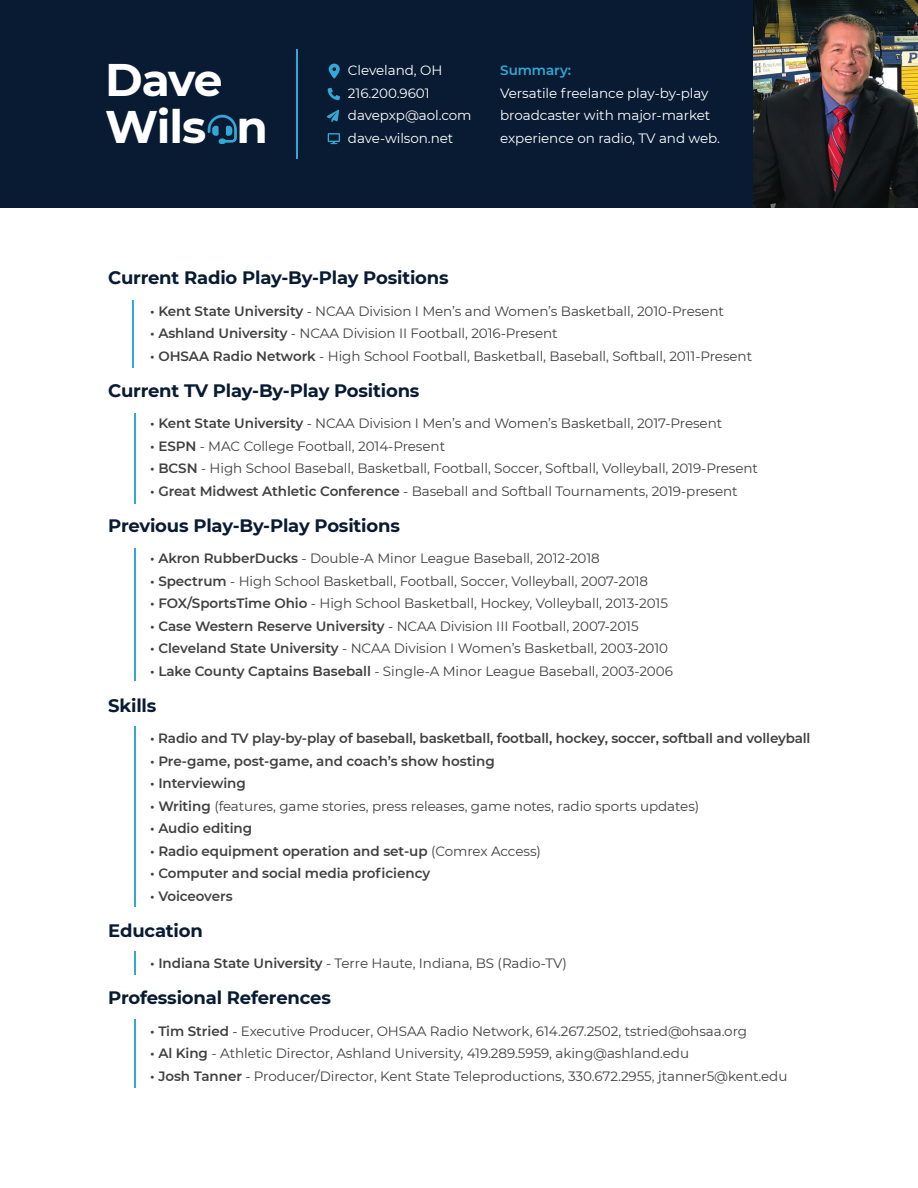
<style>
.page{position:relative;width:918px;height:1188px;background:#fff}
.page>*{position:absolute;margin:0;border:0;box-sizing:border-box;transform-origin:0 0}
.t1{font:700 45.6px/47px "Montserrat";letter-spacing:-.03em;color:#fff}
.t2{font:700 18px "Montserrat";letter-spacing:-.01em;color:#081b33}
.t3{font:13.5px "Montserrat";letter-spacing:-.005em;color:#404040}
.t4{font:600 13.5px "Montserrat";letter-spacing:-.005em;color:#404040}
.t5{font:13.5px/22.5px "Montserrat";letter-spacing:-.005em;color:#fff}
.t6{font:600 13.5px "Montserrat";letter-spacing:-.005em;color:#33a8d7}
.s1{font-weight:600}
.s2{font-weight:400}
</style>
<div class="page">
<div style="left:0;top:0;width:918px;height:207px;background:#081b33"></div>
<hr style="left:133px;top:301px;width:1px;height:67px;background:#33a8d7">
<hr style="left:134px;top:413px;width:2px;height:90px;background:#33a8d7">
<hr style="left:134px;top:549px;width:2px;height:132px;background:#33a8d7">
<hr style="left:134px;top:727px;width:2px;height:180px;background:#33a8d7">
<hr style="left:134px;top:951px;width:2px;height:24px;background:#33a8d7">
<hr style="left:134px;top:1019px;width:2px;height:69px;background:#33a8d7">
<img style="left:754px;top:0;width:164px;height:207px">
<svg style="left:208px;top:115px;width:29px;height:29px"></svg>
<hr style="left:296px;top:49px;width:1px;height:109px;background:#33a8d7">
<svg style="left:329px;top:64px;width:11px;height:15px"></svg>
<svg style="left:327px;top:110px;width:12px;height:12px"></svg>
<svg style="left:328px;top:88px;width:12px;height:12px"></svg>
<svg style="left:328px;top:133px;width:12px;height:11px"></svg>
<h1 class="t1" style="left:105px;top:54px;width:164px">Dave<br>Wils n</h1>
<p class="t5" style="left:348px;top:59px;width:125px">Cleveland, OH<br>216.200.9601 davepxp@aol.com dave-wilson.net</p>
<p class="t6" style="left:500px;top:61px;width:72px">Summary:</p>
<p class="t5" style="left:500px;top:81px;width:221px">Versatile freelance play-by-play broadcaster with major-market experience on radio, TV and web.</p>
<h2 class="t2" style="left:108px;top:265px;width:342px">Current Radio Play-By-Play Positions</h2>
<p class="t3" style="left:150px;top:302px;width:575px"><span class="s1">• Kent State University</span> - NCAA Division I Men’s and Women’s Basketball, 2010-Present</p>
<p class="t3" style="left:150px;top:324px;width:409px"><span class="s1">• Ashland University</span> - NCAA Division II Football, 2016-Present</p>
<p class="t3" style="left:150px;top:347px;width:603px"><span class="s1">• OHSAA Radio Network</span> - High School Football, Basketball, Baseball, Softball, 2011-Present</p>
<h2 class="t2" style="left:108px;top:378px;width:313px">Current TV Play-By-Play Positions</h2>
<p class="t3" style="left:150px;top:414px;width:574px"><span class="s1">• Kent State University</span> - NCAA Division I Men’s and Women’s Basketball, 2017-Present</p>
<p class="t3" style="left:150px;top:437px;width:296px"><span class="s1">• ESPN</span> - MAC College Football, 2014-Present</p>
<p class="t3" style="left:150px;top:459px;width:609px"><span class="s1">• BCSN</span> - High School Baseball, Basketball, Football, Soccer, Softball, Volleyball, 2019-Present</p>
<p class="t3" style="left:150px;top:482px;width:589px"><span class="s1">• Great Midwest Athletic Conference</span> - Baseball and Softball Tournaments, 2019-present</p>
<h2 class="t2" style="left:108px;top:513px;width:293px">Previous Play-By-Play Positions</h2>
<p class="t3" style="left:150px;top:549px;width:451px"><span class="s1">• Akron RubberDucks</span> - Double-A Minor League Baseball, 2012-2018</p>
<p class="t3" style="left:150px;top:572px;width:500px"><span class="s1">• Spectrum</span> - High School Basketball, Football, Soccer, Volleyball, 2007-2018</p>
<p class="t3" style="left:150px;top:594px;width:519px"><span class="s1">• FOX/SportsTime Ohio</span> - High School Basketball, Hockey, Volleyball, 2013-2015</p>
<p class="t3" style="left:150px;top:617px;width:490px"><span class="s1">• Case Western Reserve University</span> - NCAA Division III Football, 2007-2015</p>
<p class="t3" style="left:150px;top:639px;width:519px"><span class="s1">• Cleveland State University</span> - NCAA Division I Women’s Basketball, 2003-2010</p>
<p class="t3" style="left:150px;top:662px;width:524px"><span class="s1">• Lake County Captains Baseball</span> - Single-A Minor League Baseball, 2003-2006</p>
<h2 class="t2" style="left:108px;top:693px;width:50px">Skills</h2>
<p class="t4" style="left:150px;top:729px;width:662px">• Radio and TV play-by-play of baseball, basketball, football, hockey, soccer, softball and volleyball</p>
<p class="t4" style="left:150px;top:752px;width:346px">• Pre-game, post-game, and coach’s show hosting</p>
<p class="t4" style="left:150px;top:774px;width:97px">• Interviewing</p>
<p class="t3" style="left:150px;top:797px;width:551px"><span class="s1">• Writing</span> (features, game stories, press releases, game notes, radio sports updates)</p>
<p class="t4" style="left:150px;top:819px;width:103px">• Audio editing</p>
<p class="t4" style="left:150px;top:842px;width:392px">• Radio equipment operation and set-up <span class="s2">(Comrex Access)</span></p>
<p class="t4" style="left:150px;top:864px;width:281px">• Computer and social media proficiency</p>
<p class="t4" style="left:150px;top:887px;width:84px">• Voiceovers</p>
<h2 class="t2" style="left:108px;top:918px;width:96px">Education</h2>
<p class="t3" style="left:150px;top:954px;width:418px"><span class="s1">• Indiana State University</span> - Terre Haute, Indiana, BS (Radio-TV)</p>
<h2 class="t2" style="left:108px;top:985px;width:224px">Professional References</h2>
<p class="t3" style="left:150px;top:1022px;width:598px"><span class="s1">• Tim Stried</span> - Executive Producer, OHSAA Radio Network, 614.267.2502, tstried@ohsaa.org</p>
<p class="t3" style="left:150px;top:1044px;width:540px"><span class="s1">• Al King</span> - Athletic Director, Ashland University, 419.289.5959, aking@ashland.edu</p>
<p class="t3" style="left:150px;top:1067px;width:639px"><span class="s1">• Josh Tanner</span> - Producer/Director, Kent State Teleproductions, 330.672.2955, jtanner5@kent.edu</p>
</div>
